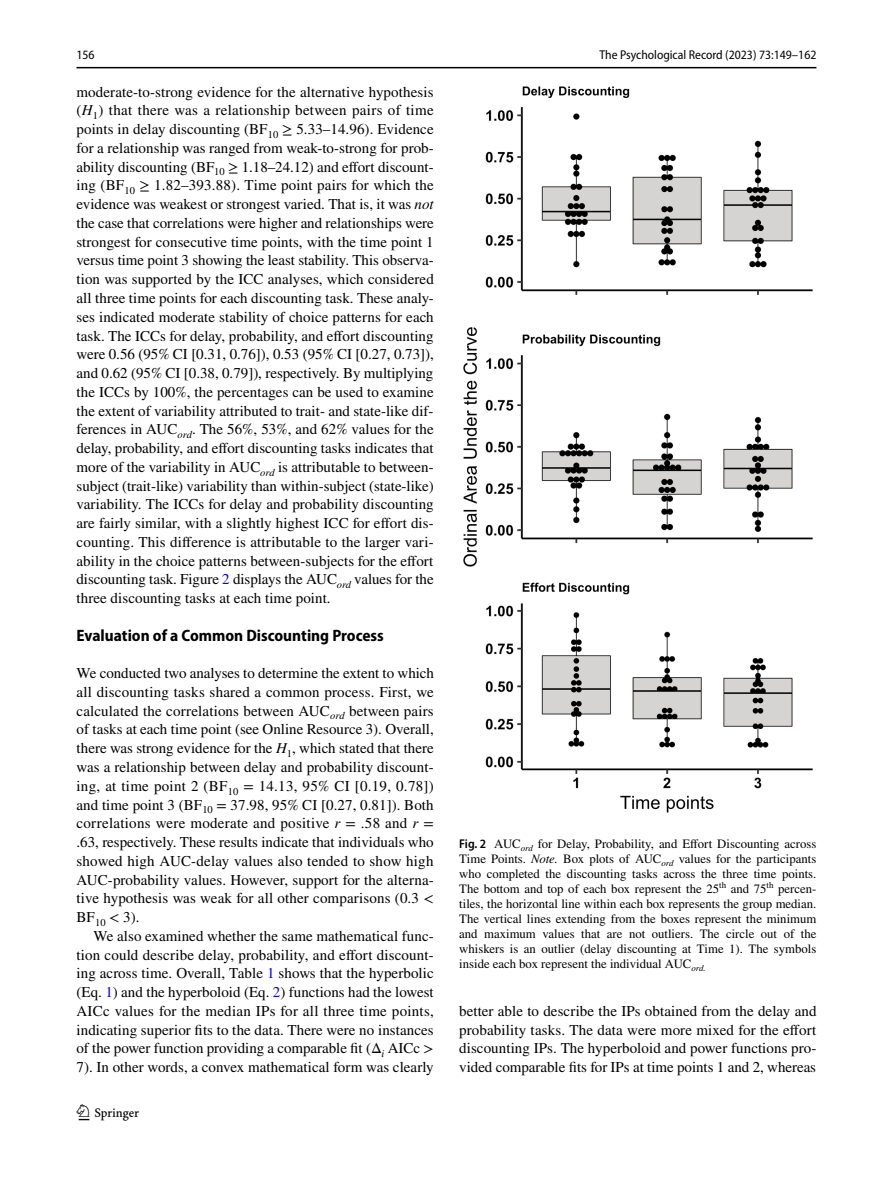
<style>
.page{position:relative;width:893px;height:1187px;background:#fff}
.page>*{position:absolute;margin:0;border:0;box-sizing:border-box;transform-origin:0 0}
.t1{font:22.5px "Springnew Regular 2";color:#000}
.t2{font:700 semi-condensed 16.5px "Myriad Pro";color:#000}
.t3{font:15px/18.8px "STIX";letter-spacing:.005em;color:#000;text-align:justify}
.t4{font:12.75px/15px "STIX";color:#000;text-align:justify}
.t5{font:semi-condensed 12.75px "Myriad Pro";color:#000}
.s1{font-style:italic}
.s2{color:#00f}
.s3{font-family:"Myriad Pro";font-weight:600;font-stretch:semi-condensed}
</style>
<div class="page">
<hr style="left:77px;top:67px;width:739px;height:1px;background:#000">
<img style="left:463px;top:87px;width:349px;height:725px">
<p class="t5" style="left:77px;top:48px;width:20px">156</p>
<p class="t5" style="left:600px;top:48px;width:218px">The Psychological Record (2023) 73:149–162</p>
<p class="t3" style="left:77px;top:83px;width:359px">moderate-to-strong evidence for the alternative hypothesis (<span class="s1">H</span><sub>1</sub>) that there was a relationship between pairs of time points in delay discounting (BF<sub>10</sub> ≥ 5.33–14.96). Evidence for a relationship was ranged from weak-to-strong for prob&shy;ability discounting (BF<sub>10</sub> ≥ 1.18–24.12) and effort discount&shy;ing (BF<sub>10</sub> ≥ 1.82–393.88). Time point pairs for which the evidence was weakest or strongest varied. That is, it was <span class="s1">not </span>the case that correlations were higher and relationships were strongest for consecutive time points, with the time point 1 versus time point 3 showing the least stability. This observa&shy;tion was supported by the ICC analyses, which considered all three time points for each discounting task. These analy&shy;ses indicated moderate stability of choice patterns for each task. The ICCs for delay, probability, and effort discounting were 0.56 (95% CI [0.31, 0.76]), 0.53 (95% CI [0.27, 0.73]), and 0.62 (95% CI [0.38, 0.79]), respectively. By multiplying the ICCs by 100%, the percentages can be used to examine the extent of variability attributed to trait- and state-like dif&shy;ferences in AUC<sub>ord</sub>. The 56%, 53%, and 62% values for the delay, probability, and effort discounting tasks indicates that more of the variability in AUC<sub>ord</sub> is attributable to between&shy;subject (trait-like) variability than within-subject (state-like) variability. The ICCs for delay and probability discounting are fairly similar, with a slightly highest ICC for effort dis&shy;counting. This difference is attributable to the larger vari&shy;ability in the choice patterns between-subjects for the effort discounting task. Figure <span class="s2">2</span> displays the AUC<sub>ord</sub> values for the three discounting tasks at each time point.</p>
<p class="t2" style="left:77px;top:626px;width:309px">Evaluation of a Common Discounting Process</p>
<p class="t3" style="left:77px;top:664px;width:359px">We conducted two analyses to determine the extent to which all discounting tasks shared a common process. First, we calculated the correlations between AUC<sub>ord</sub> between pairs of tasks at each time point (see Online Resource 3). Overall, there was strong evidence for the <span class="s1">H</span><sub>1</sub>, which stated that there was a relationship between delay and probability discount&shy;ing, at time point 2 (BF<sub>10</sub> = 14.13, 95% CI [0.19, 0.78]) and time point 3 (BF<sub>10</sub> = 37.98, 95% CI [0.27, 0.81]). Both correlations were moderate and positive <span class="s1">r</span> = .58 and <span class="s1">r</span> = .63, respectively. These results indicate that individuals who showed high AUC-delay values also tended to show high AUC-probability values. However, support for the alterna&shy;tive hypothesis was weak for all other comparisons (0.3 &lt; BF<sub>10</sub> &lt; 3).</p>
<p class="t3" style="left:77px;top:927px;width:359px;text-indent:17px">We also examined whether the same mathematical func&shy;tion could describe delay, probability, and effort discount&shy;ing across time. Overall, Table <span class="s2">1</span> shows that the hyperbolic (Eq. <span class="s2">1</span>) and the hyperboloid (Eq. <span class="s2">2</span>) functions had the lowest AICc values for the median IPs for all three time points, indicating superior fits to the data. There were no instances of the power function providing a comparable fit (Δ<sub>i</sub> AICc &gt; 7). In other words, a convex mathematical form was clearly</p>
<h1 class="t1" style="left:79px;top:1104px;width:62px">1 3</h1>
<p class="t4" style="left:459px;top:836px;width:359px"><span class="s3">Fig. 2</span> AUC<sub>ord</sub> for Delay, Probability, and Effort Discounting across Time Points. <span class="s1">Note.</span> Box plots of AUC<sub>ord</sub> values for the participants who completed the discounting tasks across the three time points.<br>The bottom and top of each box represent the 25<sup>th</sup> and 75<sup>th</sup> percen&shy;tiles, the horizontal line within each box represents the group median.<br>The vertical lines extending from the boxes represent the minimum and maximum values that are not outliers. The circle out of the whiskers is an outlier (delay discounting at Time 1). The symbols inside each box represent the individual AUC<sub>ord.</sub></p>
<p class="t3" style="left:459px;top:1002px;width:359px">better able to describe the IPs obtained from the delay and probability tasks. The data were more mixed for the effort discounting IPs. The hyperboloid and power functions pro&shy;vided comparable fits for IPs at time points 1 and 2, whereas</p>
</div>
